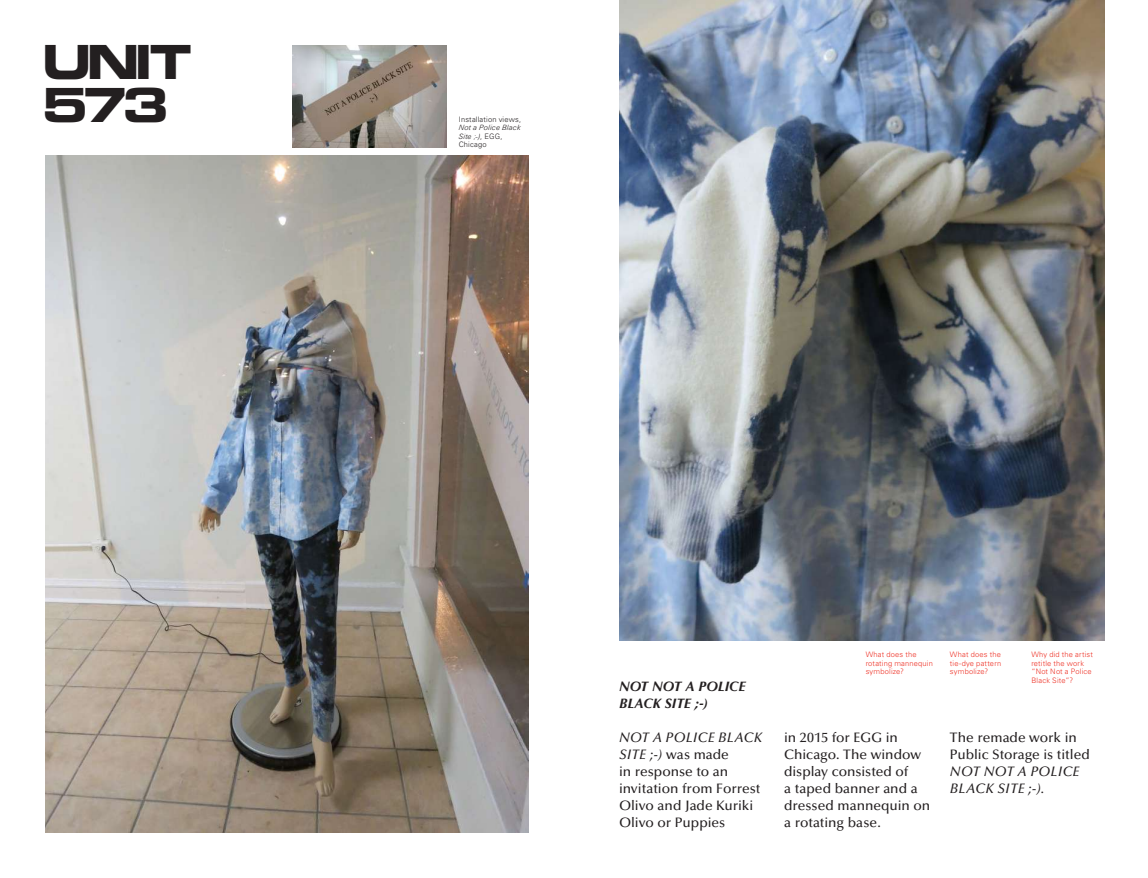
<style>
.page{position:relative;width:1148px;height:878px;background:#fff}
.page>*{position:absolute;margin:0;border:0;box-sizing:border-box;transform-origin:0 0}
.t1{font:47px/42.5px "Eurostile Bold Extended Two";letter-spacing:-.12em;color:#231f20}
.t2{font:500 13.75px/17px "Optima LT Std";color:#231f20}
.t3{font:italic 500 13.75px/17px "Optima LT Std";letter-spacing:.01em;color:#231f20}
.t4{font:italic 700 13.75px/17px "Optima LT Std";letter-spacing:-.005em;color:#231f20}
.t5{font:300 7.5px/8.5px "Univers LT Std";letter-spacing:.025em;color:#ee2e22}
.t6{font:italic 300 7.5px/8.5px "Univers BQ";letter-spacing:.03em;color:#231f20}
.t7{font:300 7.5px "Univers LT Std";letter-spacing:.025em;color:#231f20}
.s1{font-family:"Univers LT Std";font-style:normal}
.s2{font-style:italic}
</style>
<div class="page">
<img style="left:45px;top:156px;width:484px;height:676px">
<img style="left:292px;top:45px;width:154px;height:102px">
<img style="left:619px;top:0;width:485px;height:640px">
<h1 class="t1" style="left:42px;top:40px;width:151px">UNIT<br>573</h1>
<p class="t7" style="left:459px;top:114px;width:64px">Installation views,</p>
<p class="t6" style="left:459px;top:123px;width:63px">Not a Police Black<br>Site ;-)<span class="s1">, EGG,</span></p>
<p class="t7" style="left:459px;top:140px;width:29px">Chicago</p>
<p class="t5" style="left:865px;top:650px;width:69px">What does the rotating mannequin symbolize?</p>
<p class="t4" style="left:619px;top:678px;width:128px">NOT NOT A POLICE<br>BLACK SITE ;-)</p>
<p class="t2" style="left:619px;top:729px;width:145px"><span class="s2">NOT A POLICE BLACK<br>SITE ;-)</span> was made<br>in response to an invitation from Forrest<br>Olivo and Jade Kuriki<br>Olivo or Puppies</p>
<p class="t2" style="left:784px;top:729px;width:147px">in 2015 for EGG in<br>Chicago. The window display consisted of<br>a taped banner and a dressed mannequin on a rotating base.</p>
<p class="t5" style="left:949px;top:650px;width:53px;text-align:justify">What does the tie-dye pattern symbolize?</p>
<p class="t5" style="left:1031px;top:650px;width:63px">Why did the artist retitle the work “Not Not a Police<br>Black Site”?</p>
<p class="t2" style="left:949px;top:729px;width:141px">The remade work in<br>Public Storage is titled</p>
<p class="t3" style="left:949px;top:763px;width:131px">NOT NOT A POLICE<br>BLACK SITE ;-).</p>
</div>
